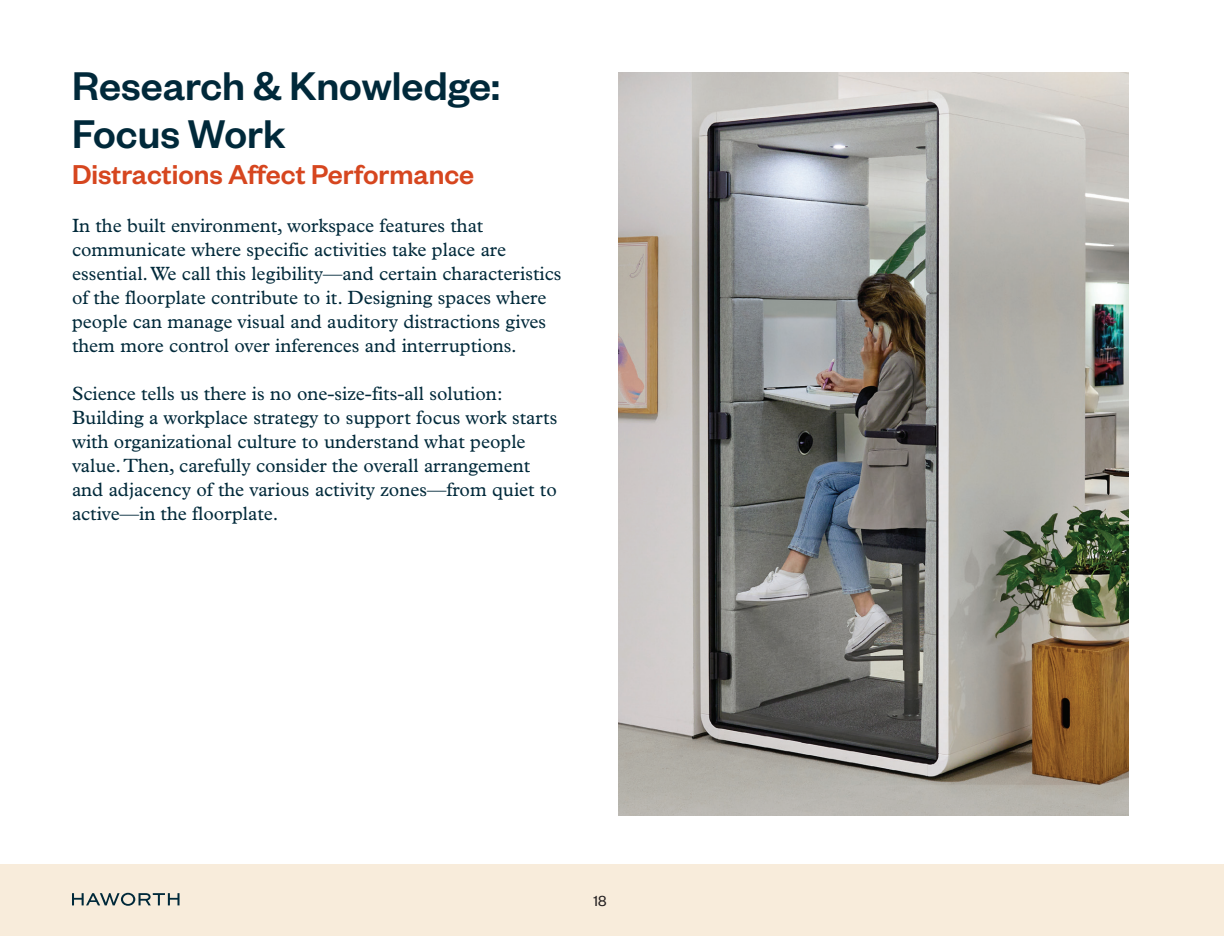
<style>
.page{position:relative;width:1224px;height:936px;background:#fff}
.page>*{position:absolute;margin:0;border:0;box-sizing:border-box;transform-origin:0 0}
.Chapter_Header{font:500 44px/48px "Founders Grotesk";color:#00293a}
.t1{font:500 30px "Founders Grotesk";color:#d6461f}
.Body_Copy{font:19.2px/24px "Plantin MT Pro";color:#00293a}
.t2{font:16px "Founders Grotesk";color:#231f20}
</style>
<div class="page">
<div style="left:0;top:864px;width:1224px;height:72px;background:#f8ecdb"></div>
<svg style="left:72px;top:893px;width:108px;height:13px"></svg>
<img style="left:619px;top:72px;width:510px;height:744px">
<p class="Chapter_Header" style="left:72px;top:59px;width:430px">Research &amp; Knowledge:<br>Focus Work</p>
<p class="t1" style="left:72px;top:155px;width:404px">Distractions Affect Performance</p>
<p class="Body_Copy" style="left:72px;top:213px;width:491px">In the built environment, workspace features that communicate where specific activities take place are essential. We call this legibility—and certain characteristics of the floorplate contribute to it. Designing spaces where people can manage visual and auditory distractions gives them more control over inferences and interruptions.</p>
<p class="Body_Copy" style="left:72px;top:381px;width:487px">Science tells us there is no one-size-fits-all solution:<br>Building a workplace strategy to support focus work starts with organizational culture to understand what people value. Then, carefully consider the overall arrangement and adjacency of the various activity zones—from quiet to active—in the floorplate.</p>
<p class="t2" style="left:593px;top:891px;width:15px">18</p>
</div>
